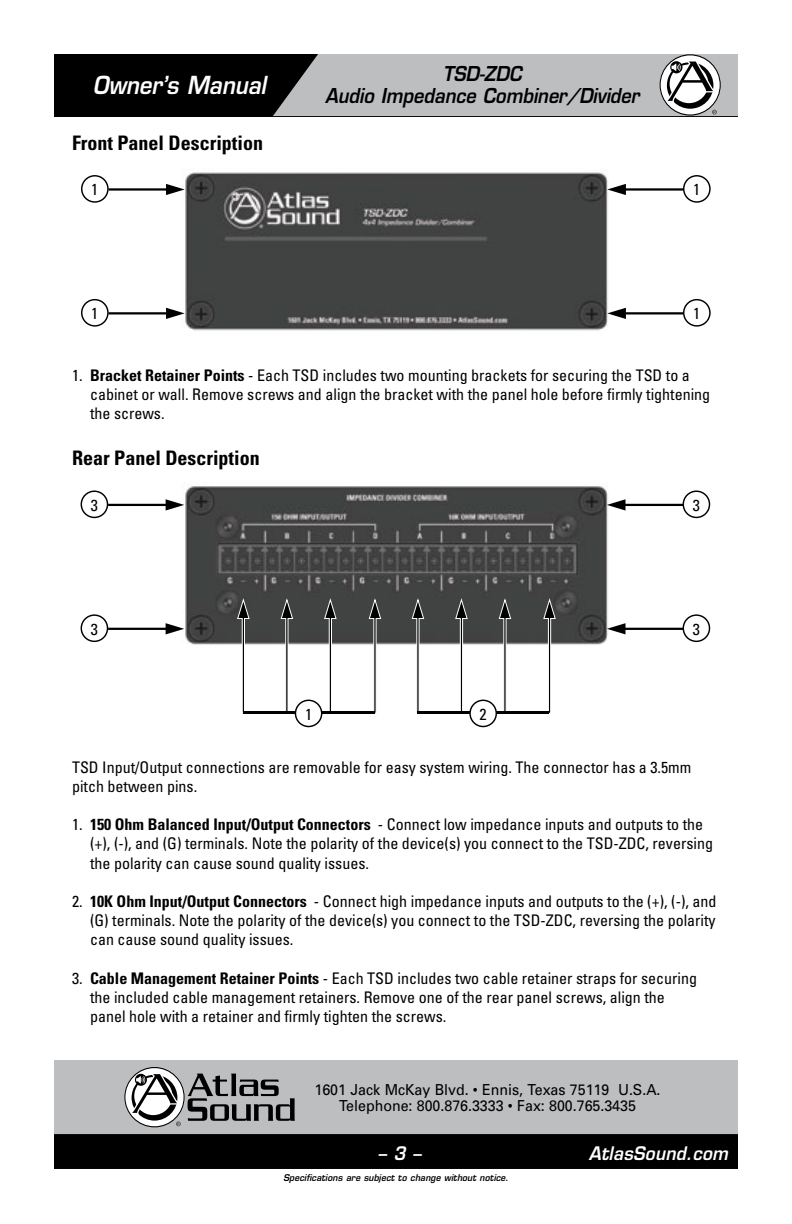
<style>
.page{position:relative;width:792px;height:1224px;background:#fff}
.page>*{position:absolute;margin:0;border:0;box-sizing:border-box;transform-origin:0 0}
.t1{font:italic 600 24.2px "Eurostile LT Std";color:#fff;scale:.9 1}
.t2{font:700 condensed 20px "Univers";color:#000}
.t3{font:italic 600 20px/22px "Eurostile LT Std";color:#000;text-align:center;scale:.9 1}
.t4{font:italic 600 18.2px "Eurostile LT Std";letter-spacing:.015em;color:#fff;scale:.94 1}
.t5{font:condensed 16px/19.2px "Univers";color:#000}
.t6{font:15.2px/16.6px "Univers";color:#000;text-align:center;scale:.94 1}
.t7{font:italic 600 9px "Eurostile LT Std";letter-spacing:.015em;color:#000;scale:.94 1}
.s1{font-weight:700}
</style>
<div class="page">
<div style="left:54px;top:54px;width:684px;height:62px;background:#000"></div>
<svg style="left:273px;top:54px;width:465px;height:62px"></svg>
<div style="left:54px;top:1060px;width:684px;height:109px;background:#bcbec0"></div>
<div style="left:54px;top:1134px;width:684px;height:35px;background:#000"></div>
<svg style="left:188px;top:1074px;width:107px;height:47px"></svg>
<svg style="left:124px;top:1067px;width:61px;height:60px"></svg>
<svg style="left:125px;top:1068px;width:59px;height:58px"></svg>
<svg style="left:131px;top:1073px;width:50px;height:53px"></svg>
<img style="left:185px;top:172px;width:423px;height:159px">
<div style="left:683px;top:175px;width:28px;height:28px;border:1px solid #000;border-radius:50%"></div>
<svg style="left:607px;top:184px;width:76px;height:11px"></svg>
<div style="left:81px;top:175px;width:28px;height:28px;border:1px solid #000;border-radius:50%"></div>
<svg style="left:109px;top:184px;width:76px;height:11px"></svg>
<div style="left:81px;top:299px;width:28px;height:28px;border:1px solid #000;border-radius:50%"></div>
<svg style="left:109px;top:308px;width:76px;height:11px"></svg>
<div style="left:683px;top:299px;width:28px;height:28px;border:1px solid #000;border-radius:50%"></div>
<svg style="left:607px;top:308px;width:76px;height:11px"></svg>
<img style="left:185px;top:486px;width:423px;height:159px">
<div style="left:683px;top:490px;width:27px;height:28px;border:1px solid #000;border-radius:50%"></div>
<svg style="left:607px;top:499px;width:76px;height:12px"></svg>
<div style="left:81px;top:490px;width:27px;height:28px;border:1px solid #000;border-radius:50%"></div>
<svg style="left:108px;top:499px;width:76px;height:12px"></svg>
<div style="left:81px;top:614px;width:27px;height:28px;border:1px solid #000;border-radius:50%"></div>
<svg style="left:108px;top:623px;width:76px;height:11px"></svg>
<div style="left:683px;top:614px;width:27px;height:28px;border:1px solid #000;border-radius:50%"></div>
<svg style="left:607px;top:623px;width:76px;height:11px"></svg>
<svg style="left:237px;top:598px;width:13px;height:116px"></svg>
<svg style="left:412px;top:598px;width:12px;height:116px"></svg>
<svg style="left:281px;top:598px;width:12px;height:116px"></svg>
<svg style="left:455px;top:598px;width:13px;height:116px"></svg>
<svg style="left:324px;top:598px;width:13px;height:116px"></svg>
<svg style="left:499px;top:598px;width:12px;height:116px"></svg>
<svg style="left:369px;top:598px;width:12px;height:116px"></svg>
<svg style="left:543px;top:598px;width:13px;height:116px"></svg>
<div style="left:295px;top:700px;width:27px;height:27px;border:1px solid #000;border-radius:50%"></div>
<div style="left:469px;top:700px;width:28px;height:27px;border:1px solid #000;border-radius:50%"></div>
<hr style="left:243px;top:711px;width:53px;height:2px;background:#000">
<hr style="left:417px;top:711px;width:53px;height:2px;background:#000">
<hr style="left:322px;top:711px;width:53px;height:2px;background:#000">
<hr style="left:496px;top:711px;width:53px;height:2px;background:#000">
<h1 class="t1" style="left:93px;top:70px;width:194px">Owner’s Manual</h1>
<p class="t3" style="left:325px;top:63px;width:351px">TSD-ZDC<br>Audio Impedance Combiner/Divider</p>
<p class="t2" style="left:72px;top:131px;width:193px">Front Panel Description</p>
<p class="t5" style="left:91px;top:180px;width:9px">1</p>
<p class="t5" style="left:693px;top:180px;width:9px">1</p>
<p class="t5" style="left:91px;top:304px;width:9px">1</p>
<p class="t5" style="left:693px;top:304px;width:9px">1</p>
<p class="t5" style="left:90px;top:365px;width:622px;text-indent:-18px">1. <span class="s1">Bracket Retainer Points</span> - Each TSD includes two mounting brackets for securing the TSD to a cabinet or wall. Remove screws and align the bracket with the panel hole before firmly tightening the screws.</p>
<p class="t2" style="left:72px;top:446px;width:189px">Rear Panel Description</p>
<p class="t5" style="left:91px;top:495px;width:9px">3</p>
<p class="t5" style="left:693px;top:495px;width:9px">3</p>
<p class="t5" style="left:91px;top:619px;width:9px">3</p>
<p class="t5" style="left:693px;top:619px;width:9px">3</p>
<p class="t5" style="left:305px;top:704px;width:9px">1</p>
<p class="t5" style="left:480px;top:704px;width:9px">2</p>
<p class="t5" style="left:72px;top:757px;width:621px">TSD Input/Output connections are removable for easy system wiring. The connector has a 3.5mm pitch between pins.</p>
<p class="t5" style="left:90px;top:815px;width:625px;text-indent:-18px">1. <span class="s1">150 Ohm Balanced Input/Output Connectors</span> - Connect low impedance inputs and outputs to the (+), (-), and (G) terminals. Note the polarity of the device(s) you connect to the TSD-ZDC, reversing the polarity can cause sound quality issues.</p>
<p class="t5" style="left:90px;top:891px;width:628px;text-align:justify;text-indent:-18px">2. <span class="s1">10K Ohm Input/Output Connectors</span> - Connect high impedance inputs and outputs to the (+), (-), and (G) terminals. Note the polarity of the device(s) you connect to the TSD-ZDC, reversing the polarity can cause sound quality issues.</p>
<p class="t5" style="left:90px;top:968px;width:609px;text-indent:-18px">3. <span class="s1">Cable Management Retainer Points</span> - Each TSD includes two cable retainer straps for securing the included cable management retainers. Remove one of the rear panel screws, align the panel hole with a retainer and firmly tighten the screws.</p>
<p class="t6" style="left:314px;top:1081px;width:370px">1601 Jack McKay Blvd. • Ennis, Texas 75119 U.S.A.<br>Telephone: 800.876.3333 • Fax: 800.765.3435</p>
<p class="t4" style="left:378px;top:1142px;width:47px">– 3 –</p>
<p class="t7" style="left:283px;top:1172px;width:241px">Specifications are subject to change without notice.</p>
<p class="t4" style="left:589px;top:1142px;width:150px">AtlasSound.com</p>
</div>
